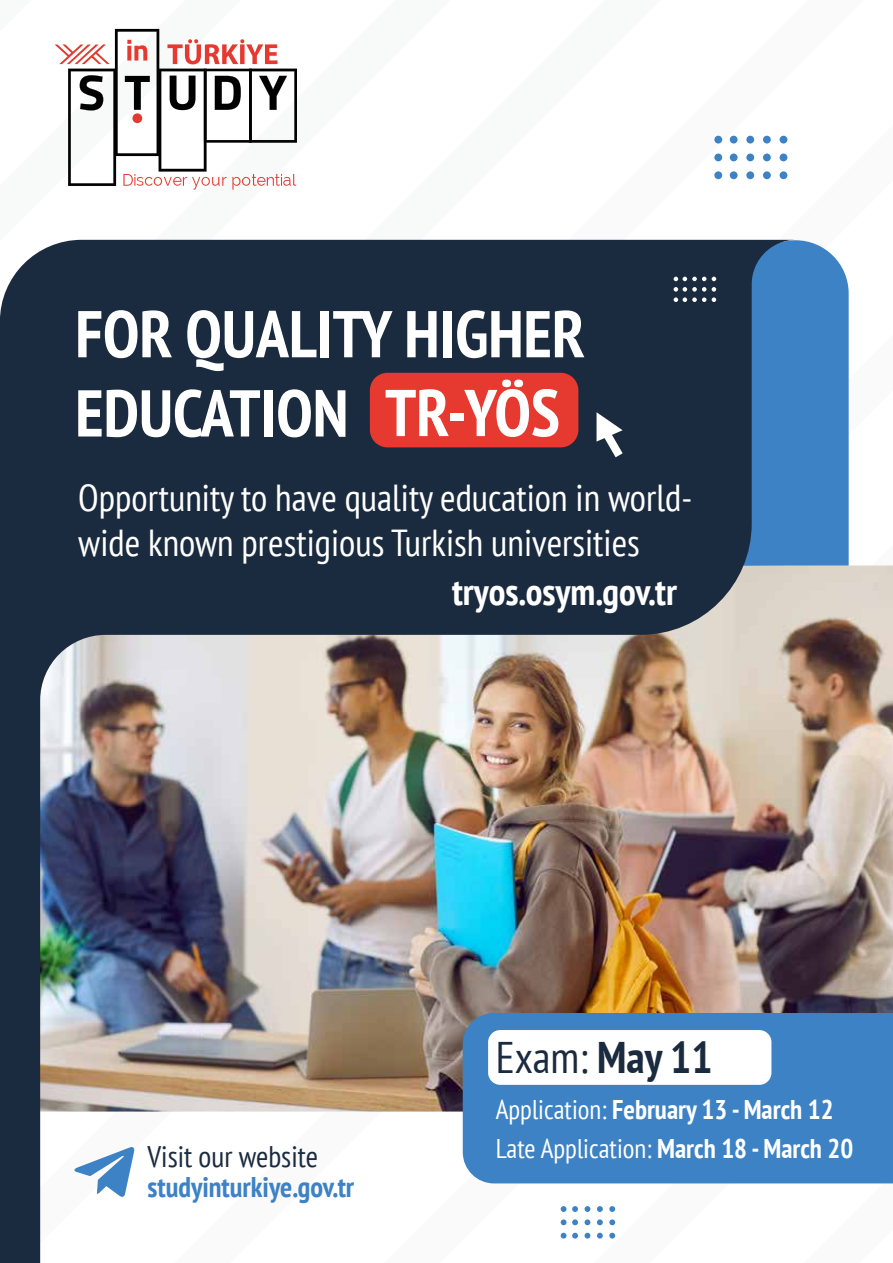
<style>
.page{position:relative;width:893px;height:1263px;background:#fff}
.page>*{position:absolute;margin:0;border:0;box-sizing:border-box;transform-origin:0 0}
.t1{font:700 condensed 66px/79.2px "PT Sans";color:#fff}
.t2{font:condensed 44.25px "PT Sans";color:#1b2b3f}
.t3{font:condensed 37.5px/45px "PT Sans";color:#fff}
.t4{font:700 condensed 37.5px "PT Sans";color:#fff}
.t5{font:condensed 29.7px "PT Sans";color:#1b2b3f}
.t6{font:700 condensed 28.5px "PT Sans";color:#3c82c4}
.t7{font:700 condensed 27px/38.5px "PT Sans";color:#fff}
.s1{font-weight:700}
.s2{font-weight:400}
</style>
<div class="page">
<div style="left:796px;top:240px;width:53px;height:325px;background:#3c82c4"></div>
<img style="left:796px;top:565px;width:97px;height:448px">
<img style="left:0;top:240px;width:796px;height:1023px">
<div style="left:730px;top:136px;width:8px;height:8px;background:#3c82c4;border-radius:50%"></div>
<div style="left:730px;top:154px;width:8px;height:7px;background:#3c82c4;border-radius:50%"></div>
<div style="left:730px;top:171px;width:8px;height:8px;background:#3c82c4;border-radius:50%"></div>
<div style="left:714px;top:136px;width:8px;height:8px;background:#3c82c4;border-radius:50%"></div>
<div style="left:714px;top:154px;width:8px;height:7px;background:#3c82c4;border-radius:50%"></div>
<div style="left:714px;top:171px;width:8px;height:8px;background:#3c82c4;border-radius:50%"></div>
<div style="left:746px;top:136px;width:8px;height:8px;background:#3c82c4;border-radius:50%"></div>
<div style="left:746px;top:154px;width:8px;height:7px;background:#3c82c4;border-radius:50%"></div>
<div style="left:746px;top:171px;width:8px;height:8px;background:#3c82c4;border-radius:50%"></div>
<div style="left:763px;top:136px;width:8px;height:8px;background:#3c82c4;border-radius:50%"></div>
<div style="left:763px;top:154px;width:8px;height:7px;background:#3c82c4;border-radius:50%"></div>
<div style="left:763px;top:171px;width:8px;height:8px;background:#3c82c4;border-radius:50%"></div>
<div style="left:780px;top:136px;width:7px;height:8px;background:#3c82c4;border-radius:50%"></div>
<div style="left:780px;top:154px;width:7px;height:7px;background:#3c82c4;border-radius:50%"></div>
<div style="left:780px;top:171px;width:7px;height:8px;background:#3c82c4;border-radius:50%"></div>
<svg style="left:674px;top:277px;width:32px;height:4px"></svg>
<svg style="left:674px;top:287px;width:32px;height:15px"></svg>
<svg style="left:712px;top:277px;width:4px;height:4px"></svg>
<svg style="left:712px;top:287px;width:4px;height:15px"></svg>
<svg style="left:55px;top:28px;width:242px;height:162px"></svg>
<svg style="left:74px;top:1146px;width:61px;height:51px"></svg>
<div style="left:370px;top:373px;width:208px;height:74px;background:#e6392f;border-radius:18px"></div>
<svg style="left:597px;top:412px;width:26px;height:45px"></svg>
<div style="left:463px;top:1013px;width:430px;height:170px;background:#3c82c4"></div>
<div style="left:488px;top:1030px;width:283px;height:55px;background:#fff;border-radius:12px"></div>
<svg style="left:572px;top:1206px;width:6px;height:6px"></svg>
<svg style="left:572px;top:1219px;width:6px;height:6px"></svg>
<svg style="left:572px;top:1233px;width:6px;height:5px"></svg>
<svg style="left:561px;top:1206px;width:5px;height:6px"></svg>
<svg style="left:561px;top:1219px;width:5px;height:6px"></svg>
<svg style="left:561px;top:1233px;width:5px;height:5px"></svg>
<svg style="left:585px;top:1206px;width:5px;height:6px"></svg>
<svg style="left:585px;top:1219px;width:5px;height:6px"></svg>
<svg style="left:585px;top:1233px;width:5px;height:5px"></svg>
<svg style="left:597px;top:1206px;width:6px;height:6px"></svg>
<svg style="left:597px;top:1219px;width:6px;height:6px"></svg>
<svg style="left:597px;top:1233px;width:6px;height:5px"></svg>
<svg style="left:609px;top:1206px;width:6px;height:6px"></svg>
<svg style="left:609px;top:1219px;width:6px;height:6px"></svg>
<svg style="left:609px;top:1233px;width:6px;height:5px"></svg>
<h1 class="t1" style="left:75px;top:293px;width:511px">FOR QUALITY HIGHER<br>EDUCATION TR-YÖS</h1>
<p class="t3" style="left:78px;top:474px;width:615px">Opportunity to have quality education in world&shy;wide known prestigious Turkish universities</p>
<p class="t4" style="left:452px;top:567px;width:226px">tryos.osym.gov.tr</p>
<p class="t5" style="left:147px;top:1137px;width:172px">Visit our website</p>
<p class="t6" style="left:147px;top:1168px;width:208px">studyinturkiye.gov.tr</p>
<p class="t2" style="left:496px;top:1029px;width:218px">Exam: <span class="s1">May 11</span></p>
<p class="t7" style="left:496px;top:1090px;width:359px"><span class="s2">Application:</span> February 13 - March 12<br><span class="s2">Late Application:</span> March 18 - March 20</p>
</div>
